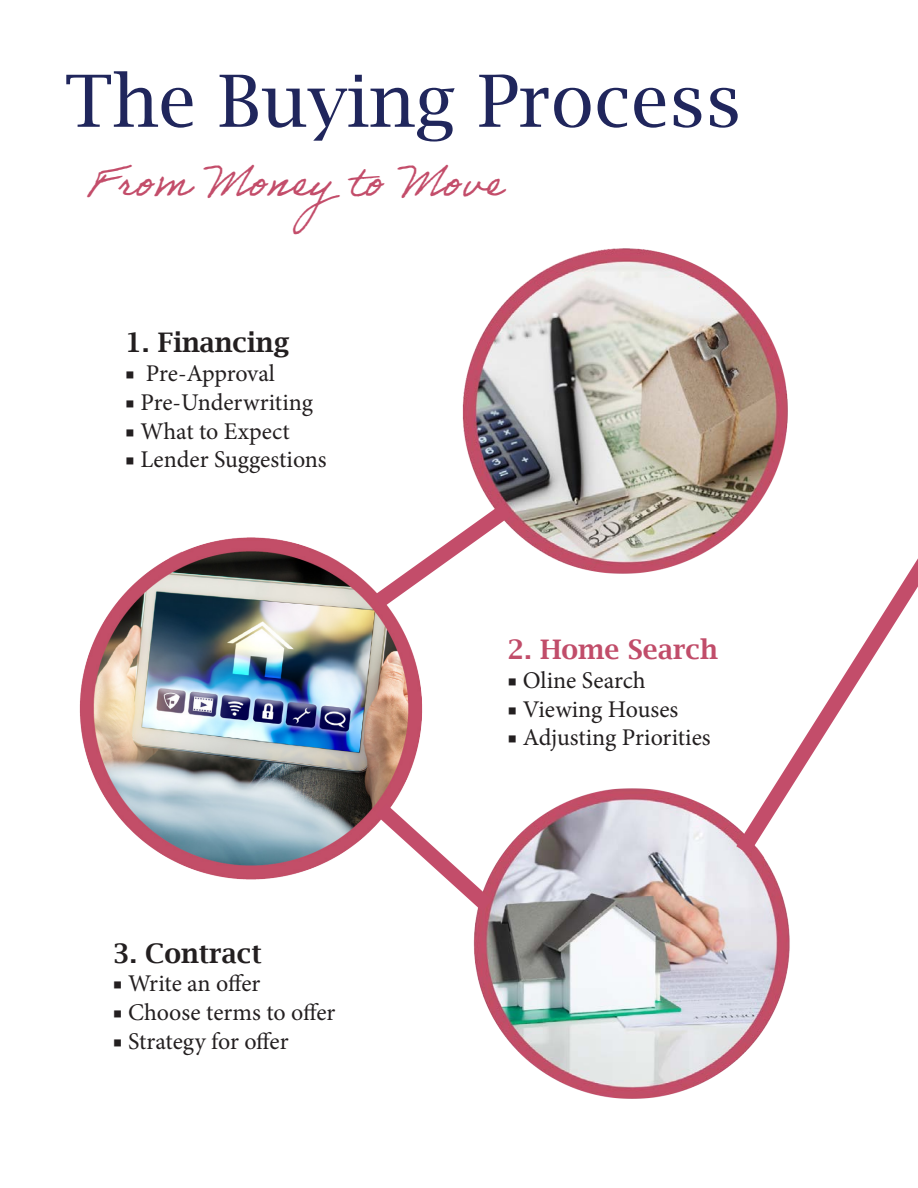
<style>
.page{position:relative;width:918px;height:1188px;background:#fff}
.page>*{position:absolute;margin:0;border:0;box-sizing:border-box;transform-origin:0 0}
.t1{font:72px "Lucida Bright";color:#20265c}
.t2{font:45px "Adobe Handwriting Ernie";color:#c34d6a}
.t3{font:600 27px "Lucida Bright";color:#231f20}
.t4{font:600 27px "Lucida Bright";color:#c14d6a}
.t5{font:24px "Minion Pro";letter-spacing:-.005em;color:#231f20}
</style>
<div class="page">
<img style="left:462px;top:248px;width:315px;height:326px">
<img style="left:79px;top:537px;width:344px;height:343px">
<img style="left:473px;top:788px;width:317px;height:311px">
<svg style="left:357px;top:488px;width:171px;height:135px"></svg>
<svg style="left:360px;top:788px;width:148px;height:139px"></svg>
<svg style="left:722px;top:353px;width:196px;height:518px"></svg>
<p class="t1" style="left:65px;top:60px;width:678px">The Buying Process</p>
<p class="t2" style="left:89px;top:154px;width:416px">From Moneyto Move</p>
<p class="t3" style="left:125px;top:327px;width:166px">1. Financing</p>
<p class="t5" style="left:125px;top:357px;width:151px">■ Pre-Approval</p>
<p class="t5" style="left:125px;top:386px;width:189px">■ Pre-Underwriting</p>
<p class="t5" style="left:125px;top:415px;width:166px">■ What to Expect</p>
<p class="t5" style="left:125px;top:444px;width:203px">■ Lender Suggestions</p>
<p class="t3" style="left:113px;top:938px;width:151px">3. Contract</p>
<p class="t5" style="left:113px;top:968px;width:149px">■ Write an offer</p>
<p class="t5" style="left:113px;top:996px;width:224px">■ Choose terms to offer</p>
<p class="t5" style="left:113px;top:1025px;width:177px">■ Strategy for offer</p>
<p class="t4" style="left:508px;top:634px;width:212px">2. Home Search</p>
<p class="t5" style="left:508px;top:664px;width:140px">■ Oline Search</p>
<p class="t5" style="left:508px;top:693px;width:172px">■ Viewing Houses</p>
<p class="t5" style="left:508px;top:722px;width:205px">■ Adjusting Priorities</p>
</div>
